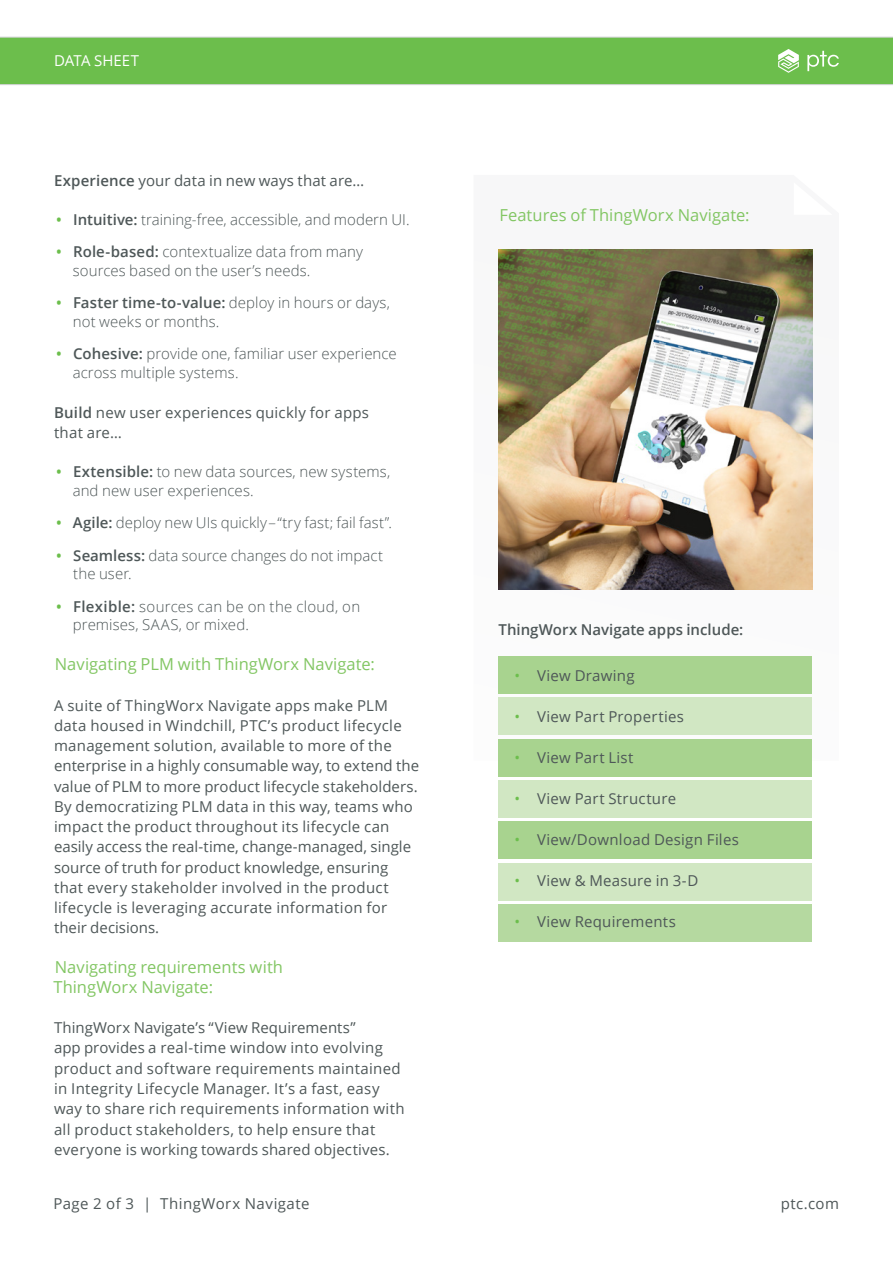
<style>
.page{position:relative;width:893px;height:1263px;background:#fff}
.page>*{position:absolute;margin:0;border:0;box-sizing:border-box;transform-origin:0 0}
._3__Text_Subhead_1{font:16.5px/19.5px "Open Sans";color:#82c663}
._4__Text_Body{font:15px/20.2px "Open Sans";letter-spacing:.015em;color:#4e5758}
.t1{font:300 15px/18.8px "Open Sans";letter-spacing:.005em;color:#4e5758}
._4__Text_Body-2{font:600 15px "Open Sans";color:#4e5758}
.t2{font:15px "Open Sans";color:#fff}
.s1{font-weight:600}
.s2{font-weight:600;color:#6cbe4c}
.s3{color:#6cbe4c}
</style>
<div class="page">
<div style="left:0;top:37px;width:893px;height:48px;background:#6cbe4c"></div>
<img style="left:498px;top:249px;width:314px;height:341px">
<div style="left:498px;top:656px;width:314px;height:38px;background:#a8d38f"></div>
<div style="left:498px;top:780px;width:314px;height:38px;background:#d1e7c3"></div>
<div style="left:498px;top:697px;width:314px;height:38px;background:#d1e7c3"></div>
<div style="left:498px;top:822px;width:314px;height:37px;background:#a8d38f"></div>
<div style="left:498px;top:739px;width:314px;height:37px;background:#a8d38f"></div>
<div style="left:498px;top:863px;width:314px;height:38px;background:#d1e7c3"></div>
<div style="left:498px;top:904px;width:314px;height:38px;background:#b5d9a0"></div>
<p class="t2" style="left:54px;top:50px;width:87px">DATA SHEET</p>
<p class="_4__Text_Body" style="left:54px;top:170px;width:312px"><span class="s1">Experience</span> your data in new ways that are…</p>
<p class="t1" style="left:56px;top:209px;width:355px"><span class="s2">•</span> <span class="s1">Intuitive:</span> training-free, accessible, and modern UI.</p>
<p class="t1" style="left:73px;top:242px;width:292px;text-indent:-17px"><span class="s2">•</span> <span class="s1">Role-based:</span> contextualize data from many sources based on the user’s needs.</p>
<p class="t1" style="left:73px;top:293px;width:319px;text-indent:-17px"><span class="s2">•</span> <span class="s1">Faster time-to-value:</span> deploy in hours or days, not weeks or months.</p>
<p class="t1" style="left:73px;top:344px;width:326px;text-indent:-17px"><span class="s2">•</span> <span class="s1">Cohesive:</span> provide one, familiar user experience across multiple systems.</p>
<p class="_4__Text_Body" style="left:54px;top:402px;width:317px"><span class="s1">Build</span> new user experiences quickly for apps that are…</p>
<p class="t1" style="left:73px;top:462px;width:319px;text-indent:-17px"><span class="s2">•</span> <span class="s1">Extensible:</span> to new data sources, new systems, and new user experiences.</p>
<p class="t1" style="left:56px;top:513px;width:338px"><span class="s2">•</span> <span class="s1">Agile:</span> deploy new UIs quickly–“try fast; fail fast”.</p>
<p class="t1" style="left:73px;top:545px;width:311px;text-indent:-17px"><span class="s2">•</span> <span class="s1">Seamless:</span> data source changes do not impact the user.</p>
<p class="t1" style="left:73px;top:596px;width:289px;text-indent:-17px"><span class="s2">•</span> <span class="s1">Flexible:</span> sources can be on the cloud, on premises, SAAS, or mixed.</p>
<p class="_3__Text_Subhead_1" style="left:55px;top:654px;width:321px">Navigating PLM with ThingWorx Navigate:</p>
<p class="_4__Text_Body" style="left:54px;top:695px;width:367px">A suite of ThingWorx Navigate apps make PLM data housed in Windchill, PTC’s product lifecycle management solution, available to more of the enterprise in a highly consumable way, to extend the value of PLM to more product lifecycle stakeholders.<br>By democratizing PLM data in this way, teams who impact the product throughout its lifecycle can easily access the real-time, change-managed, single source of truth for product knowledge, ensuring that every stakeholder involved in the product lifecycle is leveraging accurate information for their decisions.</p>
<p class="_3__Text_Subhead_1" style="left:53px;top:957px;width:231px">Navigating requirements with<br>ThingWorx Navigate:</p>
<p class="_4__Text_Body" style="left:54px;top:1017px;width:352px">ThingWorx Navigate’s “View Requirements”<br>app provides a real-time window into evolving product and software requirements maintained in Integrity Lifecycle Manager. It’s a fast, easy way to share rich requirements information with all product stakeholders, to help ensure that everyone is working towards shared objectives.</p>
<p class="_3__Text_Subhead_1" style="left:499px;top:205px;width:252px">Features of ThingWorx Navigate:</p>
<p class="_4__Text_Body-2" style="left:498px;top:619px;width:246px">ThingWorx Navigate apps include:</p>
<p class="_4__Text_Body" style="left:514px;top:665px;width:122px"><span class="s3">•</span> View Drawing</p>
<p class="_4__Text_Body" style="left:514px;top:706px;width:171px"><span class="s3">•</span> View Part Properties</p>
<p class="_4__Text_Body" style="left:514px;top:747px;width:121px"><span class="s3">•</span> View Part List</p>
<p class="_4__Text_Body" style="left:514px;top:788px;width:163px"><span class="s3">•</span> View Part Structure</p>
<p class="_4__Text_Body" style="left:514px;top:829px;width:226px"><span class="s3">•</span> View/Download Design Files</p>
<p class="_4__Text_Body" style="left:514px;top:870px;width:185px"><span class="s3">•</span> View &amp; Measure in 3-D</p>
<p class="_4__Text_Body" style="left:514px;top:911px;width:163px"><span class="s3">•</span> View Requirements</p>
<p class="_4__Text_Body" style="left:53px;top:1193px;width:257px">Page 2 of 3 | ThingWorx Navigate</p>
<p class="_4__Text_Body" style="left:781px;top:1193px;width:60px">ptc.com</p>
</div>
